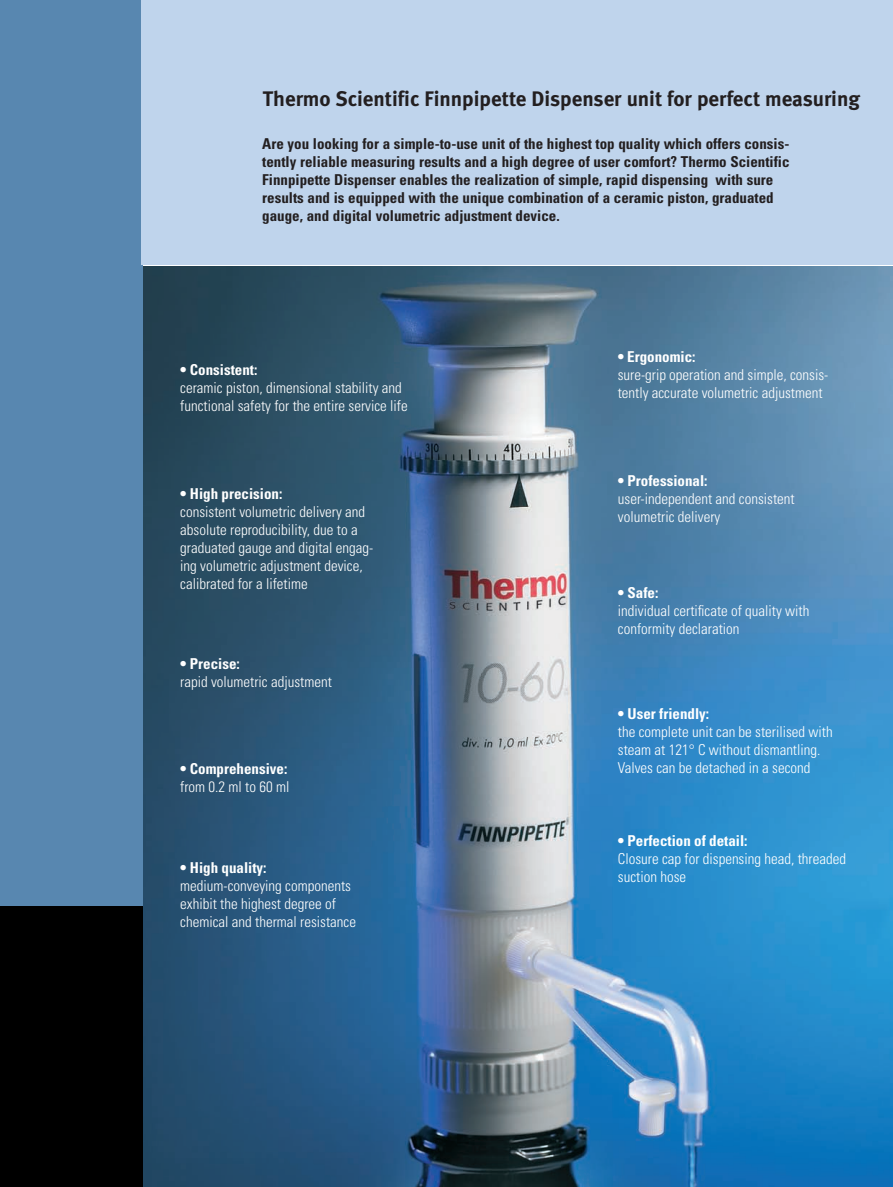
<style>
.page{position:relative;width:893px;height:1187px;background:#fff}
.page>*{position:absolute;margin:0;border:0;box-sizing:border-box;transform-origin:0 0}
.t1{font:21px "Meta Bold LF";color:#231f20}
.t2{font:300 condensed 15px/18px "Univers LT Std";color:#fff}
.t3{font:700 condensed 15px/18px "Univers LT Std";color:#231f20}
.t4{font:700 condensed 15px "Univers LT Std";color:#fff}
</style>
<div class="page">
<img style="left:142px;top:266px;width:751px;height:920px">
<div style="left:0;top:0;width:142px;height:908px;background:#5887b0"></div>
<div style="left:142px;top:0;width:751px;height:264px;background:#bfd4ec"></div>
<div style="left:0;top:905px;width:142px;height:281px;background:#000"></div>
<h1 class="t1" style="left:263px;top:90px;width:599px">Thermo Scientific Finnpipette Dispenser unit for perfect measuring</h1>
<p class="t3" style="left:262px;top:136px;width:529px">Are you looking for a simple-to-use unit of the highest top quality which offers consis&shy;tently reliable measuring results and a high degree of user comfort? Thermo Scientific Finnpipette Dispenser enables the realization of simple, rapid dispensing with sure results and is equipped with the unique combination of a ceramic piston, graduated gauge, and digital volumetric adjustment device.</p>
<p class="t4" style="left:180px;top:363px;width:79px">• Consistent:</p>
<p class="t2" style="left:180px;top:379px;width:229px">ceramic piston, dimensional stability and functional safety for the entire service life</p>
<p class="t4" style="left:180px;top:488px;width:104px">• High precision:</p>
<p class="t2" style="left:180px;top:504px;width:195px">consistent volumetric delivery and absolute reproducibility, due to a graduated gauge and digital engag&shy;ing volumetric adjustment device, calibrated for a lifetime</p>
<p class="t4" style="left:180px;top:658px;width:61px">• Precise:</p>
<p class="t2" style="left:180px;top:674px;width:153px">rapid volumetric adjustment</p>
<p class="t4" style="left:180px;top:762px;width:109px">• Comprehensive:</p>
<p class="t2" style="left:180px;top:778px;width:111px">from 0.2 ml to 60 ml</p>
<p class="t4" style="left:180px;top:862px;width:88px">• High quality:</p>
<p class="t2" style="left:180px;top:878px;width:177px">medium-conveying components exhibit the highest degree of chemical and thermal resistance</p>
<p class="t4" style="left:618px;top:351px;width:79px">• Ergonomic:</p>
<p class="t2" style="left:618px;top:367px;width:212px">sure-grip operation and simple, consis&shy;tently accurate volumetric adjustment</p>
<p class="t4" style="left:618px;top:475px;width:91px">• Professional:</p>
<p class="t2" style="left:618px;top:491px;width:178px">user-independent and consistent volumetric delivery</p>
<p class="t4" style="left:618px;top:587px;width:42px">• Safe:</p>
<p class="t2" style="left:618px;top:603px;width:193px">individual certificate of quality with conformity declaration</p>
<p class="t4" style="left:618px;top:707px;width:93px">• User friendly:</p>
<p class="t2" style="left:618px;top:723px;width:216px">the complete unit can be sterilised with steam at 121° C without dismantling.<br>Valves can be detached in a second</p>
<p class="t4" style="left:618px;top:834px;width:131px">• Perfection of detail:</p>
<p class="t2" style="left:618px;top:850px;width:230px">Closure cap for dispensing head, threaded suction hose</p>
</div>
